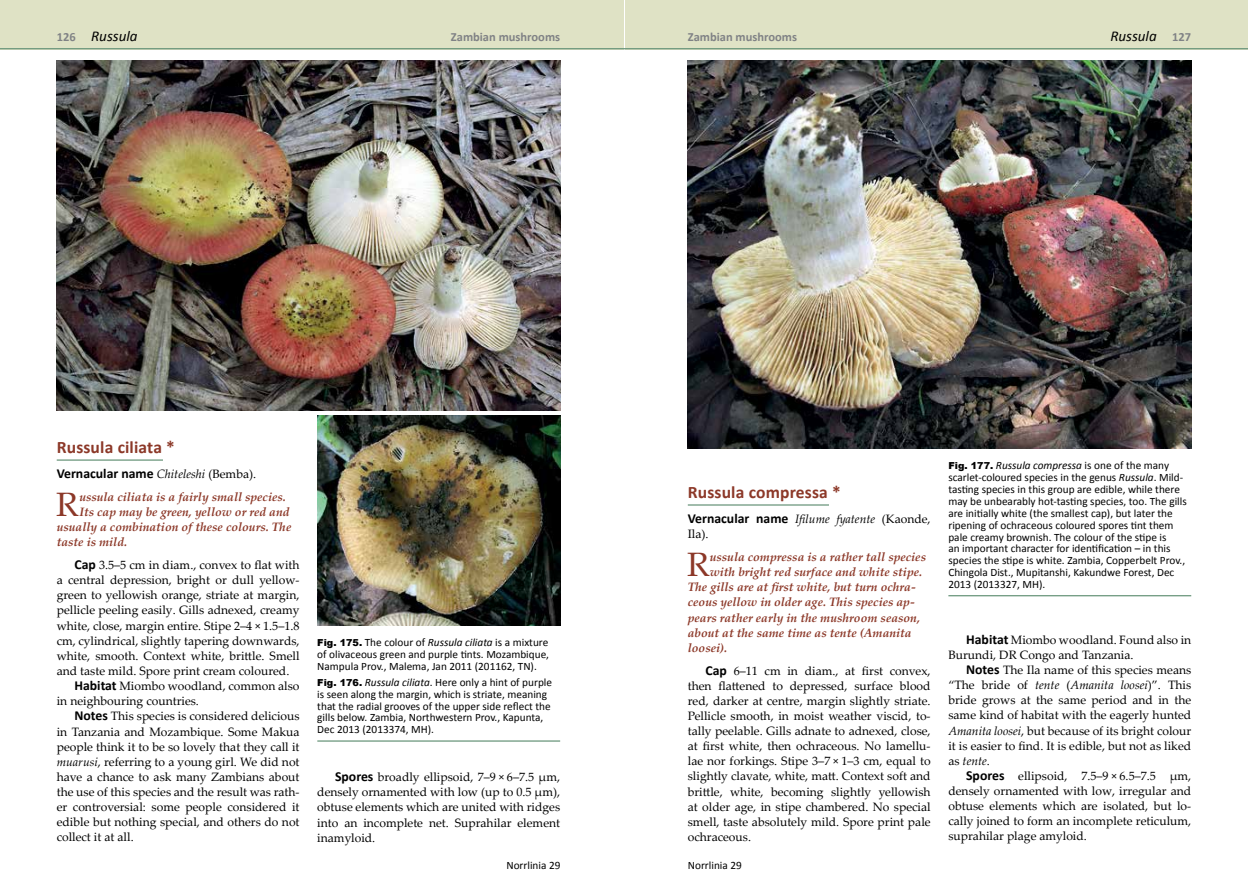
<style>
.page{position:relative;width:1248px;height:886px;background:#fff}
.page>*{position:absolute;margin:0;border:0;box-sizing:border-box;transform-origin:0 0}
.t1{font:33.88px "Palatino Linotype";color:#8c3828}
.t2{font:700 17.5px "Calibri";letter-spacing:.01em;color:#8c3828}
.t3{font:italic 15px "Calibri";color:#000}
.t4{font:700 13.75px "Calibri";color:#000}
.t5{font:700 12.5px "Calibri";color:#808285}
.t6{font:12.12px/15.1px "Palatino Linotype";color:#000;text-align:justify}
.t7{font:italic 700 12.12px "Palatino Linotype";color:#8c3828}
.t8{font:italic 12.12px/15.1px "Palatino Linotype";color:#000}
.t9{font:11.25px/11.9px "Calibri";color:#000}
.s1{font-family:"Palatino Linotype";font-weight:400;font-style:italic;font-size:12.12px}
.s2{font-family:"Palatino Linotype";font-weight:400;font-size:12.12px}
.s3{font-family:"Calibri";font-weight:700;font-size:13.75px}
.s4{font-style:italic}
.s5{font-family:"Arial";font-weight:900;font-size:9.62px}
.s6{font-family:"Calibri";font-weight:700;font-style:normal;font-size:13.75px}
.s7{font-style:normal}
</style>
<div class="page">
<div style="left:0;top:0;width:624px;height:50px;background:#dfe2c5"></div>
<div style="left:625px;top:0;width:622px;height:50px;background:#dfe2c5"></div>
<hr style="left:624px;top:48px;width:623px;height:1px;background:#69957a">
<hr style="left:0;top:48px;width:624px;height:1px;background:#69957a">
<hr style="left:687px;top:504px;width:153px;height:2px;background:#69957a">
<img style="left:687px;top:60px;width:504px;height:388px">
<hr style="left:948px;top:595px;width:243px;height:1px;background:#69957a">
<hr style="left:57px;top:459px;width:118px;height:2px;background:#69957a">
<img style="left:57px;top:60px;width:503px;height:350px">
<img style="left:317px;top:416px;width:243px;height:209px">
<hr style="left:317px;top:740px;width:243px;height:2px;background:#69957a">
<div style="left:163px;top:452px;width:136px;height:14px;background:#fff"></div>
<div style="left:828px;top:496px;width:102px;height:13px;background:#fff"></div>
<p class="t3" style="left:91px;top:26px;width:48px">Russula</p>
<p class="t5" style="left:687px;top:29px;width:111px">Zambian mushrooms</p>
<p class="t3" style="left:1110px;top:26px;width:48px">Russula</p>
<p class="t5" style="left:57px;top:29px;width:21px">126</p>
<p class="t5" style="left:451px;top:29px;width:111px">Zambian mushrooms</p>
<p class="t5" style="left:1172px;top:29px;width:21px">127</p>
<p class="t2" style="left:57px;top:436px;width:120px">Russula ciliata *</p>
<p class="t4" style="left:57px;top:465px;width:201px">Vernacular name <span class="s1">Chiteleshi</span> <span class="s2">(Bemba).</span></p>
<p class="t1" style="left:56px;top:480px;width:24px">R</p>
<p class="t7" style="left:79px;top:488px;width:208px">ussula ciliata is a fairly small species.</p>
<p class="t7" style="left:79px;top:503px;width:212px">Its cap may be green, yellow or red and</p>
<p class="t7" style="left:57px;top:518px;width:236px">usually a combination of these colours. The</p>
<p class="t7" style="left:57px;top:534px;width:72px">taste is mild.</p>
<p class="t6" style="left:74px;top:557px;width:227px"><span class="s3">Cap</span> 3.5–5 cm in diam., convex to flat with</p>
<p class="t6" style="left:57px;top:572px;width:244px">a central depression, bright or dull yellow-</p>
<p class="t6" style="left:57px;top:587px;width:244px">green to yellowish orange, striate at margin,</p>
<p class="t6" style="left:57px;top:602px;width:244px">pellicle peeling easily. Gills adnexed, creamy</p>
<p class="t6" style="left:57px;top:617px;width:244px">white, close, margin entire. Stipe 2–4 × 1.5–1.8</p>
<p class="t6" style="left:57px;top:632px;width:244px">cm, cylindrical, slightly tapering downwards,</p>
<p class="t6" style="left:57px;top:648px;width:244px">white, smooth. Context white, brittle. Smell</p>
<p class="t6" style="left:57px;top:663px;width:234px">and taste mild. Spore print cream coloured.</p>
<p class="t6" style="left:74px;top:678px;width:227px"><span class="s3">Habitat</span> Miombo woodland, common also</p>
<p class="t6" style="left:57px;top:693px;width:144px">in neighbouring countries.</p>
<p class="t6" style="left:74px;top:708px;width:227px"><span class="s3">Notes</span> This species is considered delicious</p>
<p class="t6" style="left:57px;top:723px;width:244px">in Tanzania and Mozambique. Some Makua</p>
<p class="t6" style="left:57px;top:738px;width:244px">people think it to be so lovely that they call it</p>
<p class="t6" style="left:57px;top:753px;width:244px"><span class="s4">muarusi</span>, referring to a young girl. We did not</p>
<p class="t6" style="left:57px;top:769px;width:244px">have a chance to ask many Zambians about</p>
<p class="t6" style="left:57px;top:784px;width:244px">the use of this species and the result was rath-</p>
<p class="t6" style="left:57px;top:799px;width:244px">er controversial: some people considered it</p>
<p class="t6" style="left:57px;top:814px;width:244px">edible but nothing special, and others do not</p>
<p class="t6" style="left:57px;top:829px;width:78px">collect it at all.</p>
<p class="t9" style="left:317px;top:637px;width:233px;text-align:justify"><span class="s5">Fig. 175.</span> The colour of <span class="s4">Russula ciliata</span> is a mixture of olivaceous green and purple tints. Mozambique, Nampula Prov., Malema, Jan 2011 (201162, TN).</p>
<p class="t9" style="left:317px;top:676px;width:236px"><span class="s5">Fig. 176.</span> <span class="s4">Russula ciliata</span>. Here only a hint of purple is seen along the margin, which is striate, meaning that the radial grooves of the upper side reflect the gills below. Zambia, Northwestern Prov., Kapunta, Dec 2013 (2013374, MH).</p>
<p class="t6" style="left:317px;top:769px;width:244px;text-indent:18px"><span class="s3">Spores</span> broadly ellipsoid, 7–9 × 6–7.5 µm, densely ornamented with low (up to 0.5 µm), obtuse elements which are united with ridges into an incomplete net. Suprahilar element inamyloid.</p>
<p class="t2" style="left:687px;top:480px;width:155px">Russula compressa *</p>
<p class="t8" style="left:687px;top:511px;width:244px"><span class="s6">Vernacular name</span> Ifilume fyatente <span class="s7">(Kaonde,<br>Ila).</span></p>
<p class="t1" style="left:687px;top:541px;width:24px">R</p>
<p class="t7" style="left:709px;top:548px;width:218px">ussula compressa is a rather tall species</p>
<p class="t7" style="left:709px;top:563px;width:214px">with bright red surface and white stipe.</p>
<p class="t7" style="left:687px;top:578px;width:229px">The gills are at first white, but turn ochra-</p>
<p class="t7" style="left:687px;top:594px;width:228px">ceous yellow in older age. This species ap-</p>
<p class="t7" style="left:687px;top:609px;width:234px">pears rather early in the mushroom season,</p>
<p class="t7" style="left:687px;top:624px;width:225px">about at the same time as tente (Amanita</p>
<p class="t7" style="left:687px;top:639px;width:41px">loosei).</p>
<p class="t6" style="left:687px;top:662px;width:244px;text-indent:18px"><span class="s3">Cap</span> 6–11 cm in diam., at first convex, then flattened to depressed, surface blood red, darker at centre, margin slightly striate.<br>Pellicle smooth, in moist weather viscid, to&shy;tally peelable. Gills adnate to adnexed, close, at first white, then ochraceous. No lamellu&shy;lae nor forkings. Stipe 3–7 × 1–3 cm, equal to slightly clavate, white, matt. Context soft and brittle, white, becoming slightly yellowish at older age, in stipe chambered. No special smell, taste absolutely mild. Spore print pale ochraceous.</p>
<p class="t9" style="left:506px;top:859px;width:56px">Norrlinia 29</p>
<p class="t9" style="left:687px;top:859px;width:56px">Norrlinia 29</p>
<p class="t9" style="left:948px;top:460px;width:240px"><span class="s5">Fig. 177.</span> <span class="s4">Russula compressa</span> is one of the many scarlet-coloured species in the genus <span class="s4">Russula</span>. Mild&shy;tasting species in this group are edible, while there may be unbearably hot-tasting species, too. The gills are initially white (the smallest cap), but later the ripening of ochraceous coloured spores tint them pale creamy brownish. The colour of the stipe is<br>an important character for identification – in this species the stipe is white. Zambia, Copperbelt Prov., Chingola Dist., Mupitanshi, Kakundwe Forest, Dec 2013 (2013327, MH).</p>
<p class="t6" style="left:966px;top:632px;width:227px"><span class="s3">Habitat</span> Miombo woodland. Found also in</p>
<p class="t6" style="left:948px;top:647px;width:186px">Burundi, DR Congo and Tanzania.</p>
<p class="t6" style="left:966px;top:662px;width:227px"><span class="s3">Notes</span> The Ila name of this species means</p>
<p class="t6" style="left:948px;top:677px;width:244px">“The bride of <span class="s4">tente</span> (<span class="s4">Amanita loosei</span>)”. This</p>
<p class="t6" style="left:948px;top:692px;width:244px">bride grows at the same period and in the</p>
<p class="t6" style="left:948px;top:707px;width:244px">same kind of habitat with the eagerly hunted</p>
<p class="t6" style="left:948px;top:722px;width:244px"><span class="s4">Amanita loosei</span>, but because of its bright colour</p>
<p class="t6" style="left:948px;top:737px;width:244px">it is easier to find. It is edible, but not as liked</p>
<p class="t8" style="left:948px;top:752px;width:43px"><span class="s7">as</span> tente<span class="s7">.</span></p>
<p class="t6" style="left:966px;top:768px;width:227px"><span class="s3">Spores</span> ellipsoid, 7.5–9 × 6.5–7.5 µm,</p>
<p class="t6" style="left:948px;top:783px;width:244px">densely ornamented with low, irregular and</p>
<p class="t6" style="left:948px;top:798px;width:244px">obtuse elements which are isolated, but lo-</p>
<p class="t6" style="left:948px;top:813px;width:244px">cally joined to form an incomplete reticulum,</p>
<p class="t6" style="left:948px;top:828px;width:140px">suprahilar plage amyloid.</p>
</div>
